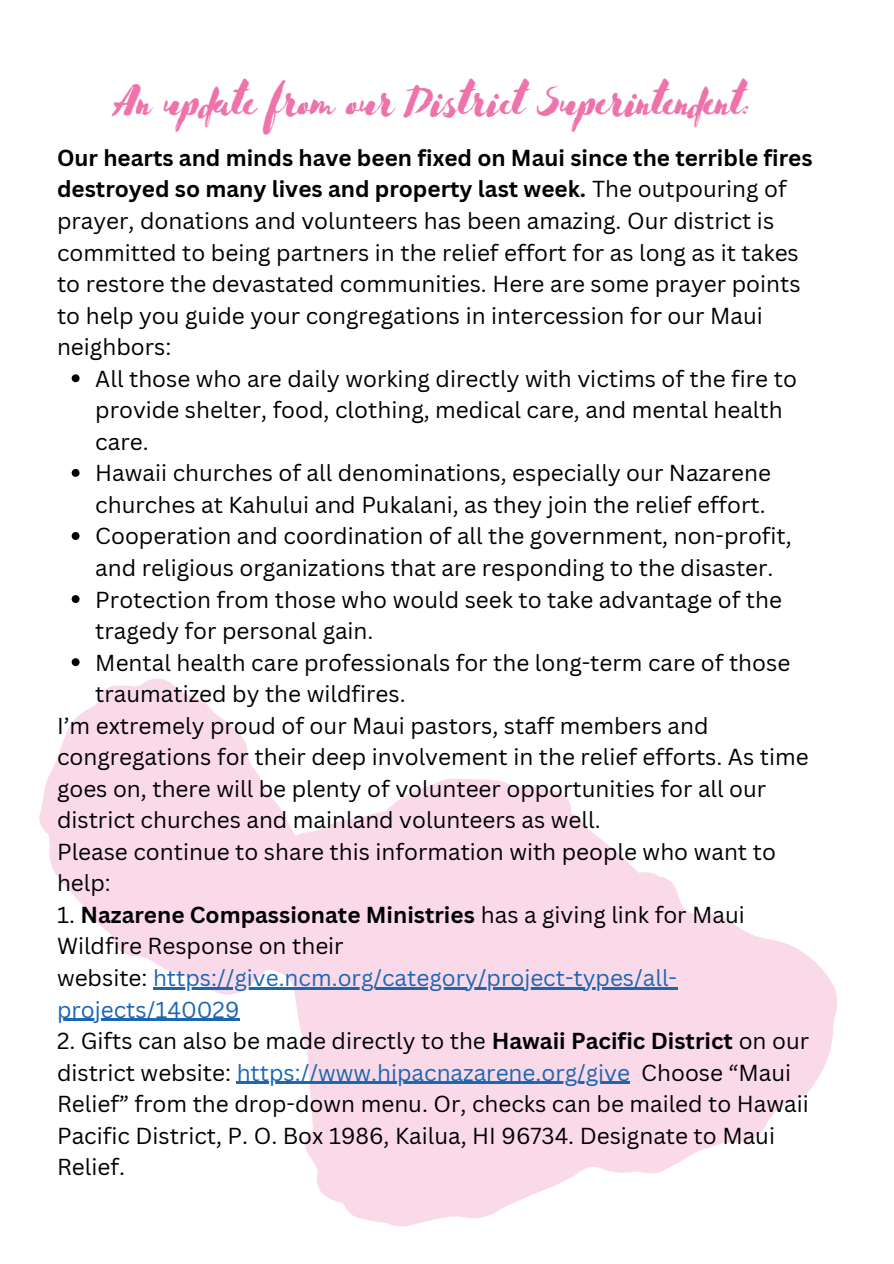
<style>
.page{position:relative;width:894px;height:1264px;background:#fff}
.page>*{position:absolute;margin:0;border:0;box-sizing:border-box;transform-origin:0 0}
.t1{font:48px "Advetime";color:#ef72ab}
.t2{font:22.5px/31.5px "Canva Sans";color:#000}
.t3{font:22.5px/31.5px "Canva Sans";color:#1d66b2}
.s1{font-weight:700}
.s2{color:#000}
.s3{font-weight:700;color:#000}
.s4{color:#1d66b2}
</style>
<div class="page">
<svg style="left:39px;top:678px;width:798px;height:548px;fill:#fad9e8"></svg>
<svg style="left:72px;top:374px;width:7px;height:8px"></svg>
<svg style="left:72px;top:469px;width:7px;height:8px"></svg>
<svg style="left:72px;top:532px;width:7px;height:8px"></svg>
<svg style="left:72px;top:595px;width:7px;height:8px"></svg>
<svg style="left:72px;top:658px;width:7px;height:8px"></svg>
<hr style="left:153px;top:987px;width:524px;height:2px;background:#1d66b2">
<hr style="left:57px;top:1018px;width:182px;height:2px;background:#1d66b2">
<hr style="left:236px;top:1081px;width:394px;height:2px;background:#1d66b2">
<p class="t1" style="left:113px;top:68px;width:637px">An update from our District Superintendent:</p>
<p class="t2" style="left:57px;top:141px;width:757px"><span class="s1">Our hearts and minds have been fixed on Maui since the terrible fires destroyed so many lives and property last week.</span> The outpouring of prayer, donations and volunteers has been amazing. Our district is committed to being partners in the relief effort for as long as it takes to restore the devastated communities. Here are some prayer points to help you guide your congregations in intercession for our Maui neighbors:</p>
<p class="t2" style="left:95px;top:362px;width:703px">All those who are daily working directly with victims of the fire to provide shelter, food, clothing, medical care, and mental health care.</p>
<p class="t2" style="left:95px;top:457px;width:677px">Hawaii churches of all denominations, especially our Nazarene churches at Kahului and Pukalani, as they join the relief effort.</p>
<p class="t2" style="left:95px;top:520px;width:697px">Cooperation and coordination of all the government, non-profit, and religious organizations that are responding to the disaster.</p>
<p class="t2" style="left:95px;top:583px;width:688px">Protection from those who would seek to take advantage of the tragedy for personal gain.</p>
<p class="t2" style="left:95px;top:646px;width:696px">Mental health care professionals for the long-term care of those traumatized by the wildfires.</p>
<p class="t2" style="left:57px;top:709px;width:753px">I’m extremely proud of our Maui pastors, staff members and congregations for their deep involvement in the relief efforts. As time goes on, there will be plenty of volunteer opportunities for all our district churches and mainland volunteers as well.</p>
<p class="t2" style="left:57px;top:835px;width:720px">Please continue to share this information with people who want to help:</p>
<p class="t3" style="left:57px;top:898px;width:689px"><span class="s2">1.</span> <span class="s3">Nazarene Compassionate Ministries</span> <span class="s2">has a giving link for Maui Wildfire Response on their<br>website:</span> https://give.ncm.org/category/project-types/all&shy;projects/140029</p>
<p class="t2" style="left:57px;top:1024px;width:753px">2. Gifts can also be made directly to the <span class="s1">Hawaii Pacific District</span> on our district website: <span class="s4">https://www.hipacnazarene.org/give</span> Choose “Maui Relief” from the drop-down menu. Or, checks can be mailed to Hawaii Pacific District, P. O. Box 1986, Kailua, HI 96734. Designate to Maui Relief.</p>
</div>
